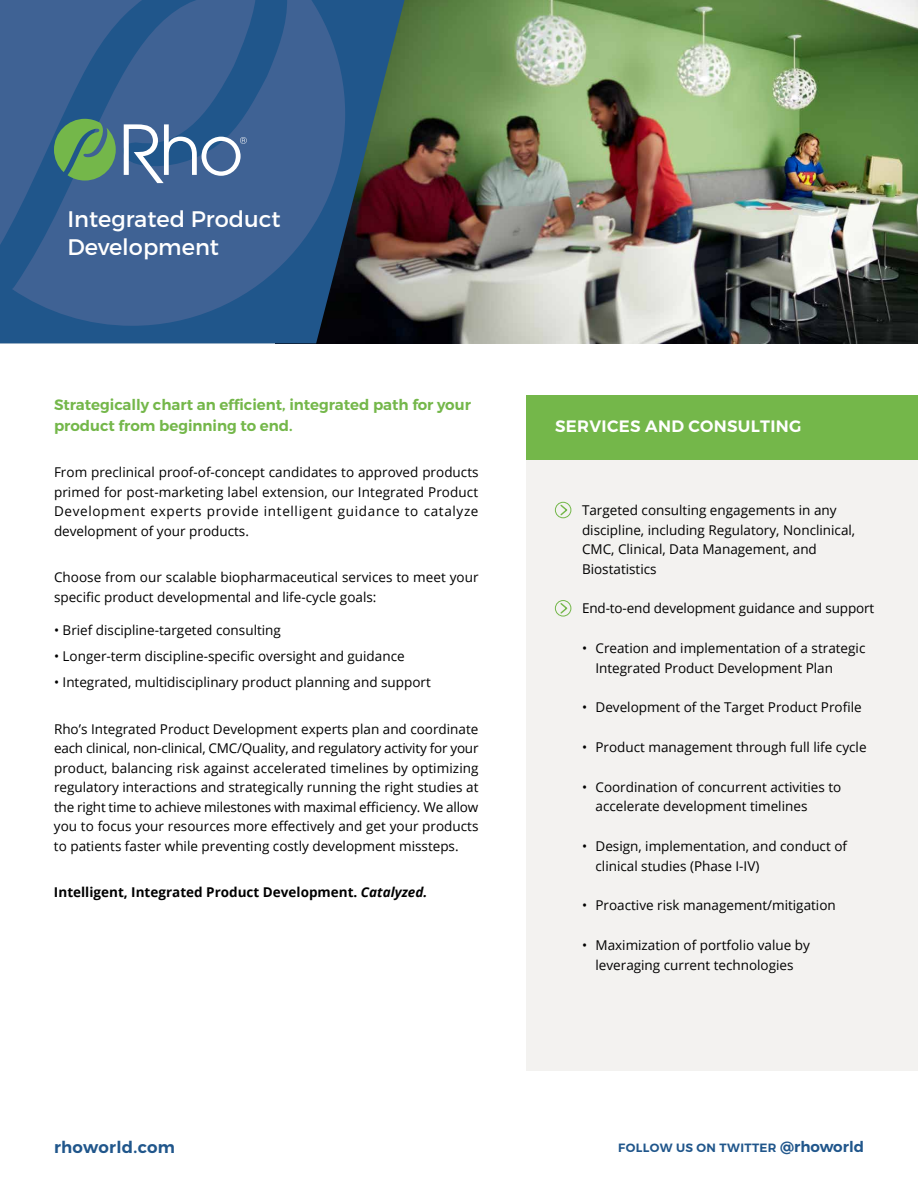
<style>
.page{position:relative;width:918px;height:1188px;background:#fff}
.page>*{position:absolute;margin:0;border:0;box-sizing:border-box;transform-origin:0 0}
.t1{font:22.5px/28.5px "Montserrat";color:#fff}
.t2{font:600 16.5px "Montserrat";letter-spacing:.02em;color:#fff}
.t3{font:600 16.5px "Montserrat";letter-spacing:.02em;color:#20568b}
.t4{font:600 15px/21px "Montserrat";color:#74b74a}
.t5{font:13.5px/19.5px "Open Sans";color:#000}
.t6{font:700 13.5px "Open Sans";color:#000}
.t7{font:600 12px "Montserrat";letter-spacing:.03em;color:#20568b}
.s1{font-style:italic}
.s2{font-size:15px}
</style>
<div class="page">
<img style="left:405px;top:0;width:513px;height:343px">
<svg style="left:0;top:0;width:405px;height:343px;background:#2f4559"></svg>
<svg style="left:0;top:0;width:345px;height:326px;background:#365e90"></svg>
<svg style="left:124px;top:124px;width:123px;height:59px"></svg>
<svg style="left:54px;top:119px;width:62px;height:62px;background:#5c9761"></svg>
<div style="left:526px;top:415px;width:392px;height:656px;background:#f3f2f0"></div>
<div style="left:526px;top:395px;width:392px;height:65px;background:#74b74a"></div>
<svg style="left:560px;top:503px;width:9px;height:14px"></svg>
<div style="left:555px;top:502px;width:16px;height:16px;border:1px solid #74b74a;border-radius:50%"></div>
<svg style="left:559px;top:602px;width:10px;height:13px"></svg>
<div style="left:555px;top:600px;width:16px;height:16px;border:1px solid #74b74a;border-radius:50%"></div>
<h1 class="t1" style="left:68px;top:205px;width:215px">Integrated Product<br>Development</h1>
<p class="t4" style="left:54px;top:394px;width:418px">Strategically chart an efficient, integrated path for your product from beginning to end.</p>
<p class="t5" style="left:54px;top:462px;width:426px;text-align:justify">From preclinical proof-of-concept candidates to approved products primed for post-marketing label extension, our Integrated Product Development experts provide intelligent guidance to catalyze development of your products.</p>
<p class="t5" style="left:54px;top:567px;width:426px">Choose from our scalable biopharmaceutical services to meet your specific product developmental and life-cycle goals:</p>
<p class="t5" style="left:54px;top:620px;width:228px">• Brief discipline-targeted consulting</p>
<p class="t5" style="left:54px;top:646px;width:352px">• Longer-term discipline-specific oversight and guidance</p>
<p class="t5" style="left:54px;top:672px;width:378px">• Integrated, multidisciplinary product planning and support</p>
<p class="t5" style="left:54px;top:719px;width:426px;text-align:justify">Rho’s Integrated Product Development experts plan and coordinate each clinical, non-clinical, CMC/Quality, and regulatory activity for your product, balancing risk against accelerated timelines by optimizing regulatory interactions and strategically running the right studies at the right time to achieve milestones with maximal efficiency. We allow you to focus your resources more effectively and get your products to patients faster while preventing costly development missteps.</p>
<p class="t6" style="left:54px;top:883px;width:375px">Intelligent, Integrated Product Development. <span class="s1">Catalyzed.</span></p>
<p class="t2" style="left:555px;top:416px;width:248px">SERVICES AND CONSULTING</p>
<p class="t5" style="left:582px;top:500px;width:275px">Targeted consulting engagements in any discipline, including Regulatory, Nonclinical, CMC, Clinical, Data Management, and Biostatistics</p>
<p class="t5" style="left:582px;top:598px;width:294px">End-to-end development guidance and support</p>
<p class="t5" style="left:596px;top:638px;width:271px;text-indent:-14px">• Creation and implementation of a strategic<br>Integrated Product Development Plan</p>
<p class="t5" style="left:582px;top:697px;width:281px">• Development of the Target Product Profile</p>
<p class="t5" style="left:582px;top:737px;width:286px">• Product management through full life cycle</p>
<p class="t5" style="left:596px;top:777px;width:247px;text-indent:-14px">• Coordination of concurrent activities to accelerate development timelines</p>
<p class="t5" style="left:596px;top:836px;width:253px;text-indent:-14px">• Design, implementation, and conduct of clinical studies (Phase I-IV)</p>
<p class="t5" style="left:582px;top:895px;width:255px">• Proactive risk management/mitigation</p>
<p class="t5" style="left:582px;top:935px;width:229px;text-align:center">• Maximization of portfolio value by leveraging current technologies</p>
<p class="t3" style="left:54px;top:1137px;width:122px">rhoworld.com</p>
<p class="t7" style="left:618px;top:1140px;width:247px">FOLLOW US ON TWITTER <span class="s2">@rhoworld</span></p>
</div>
